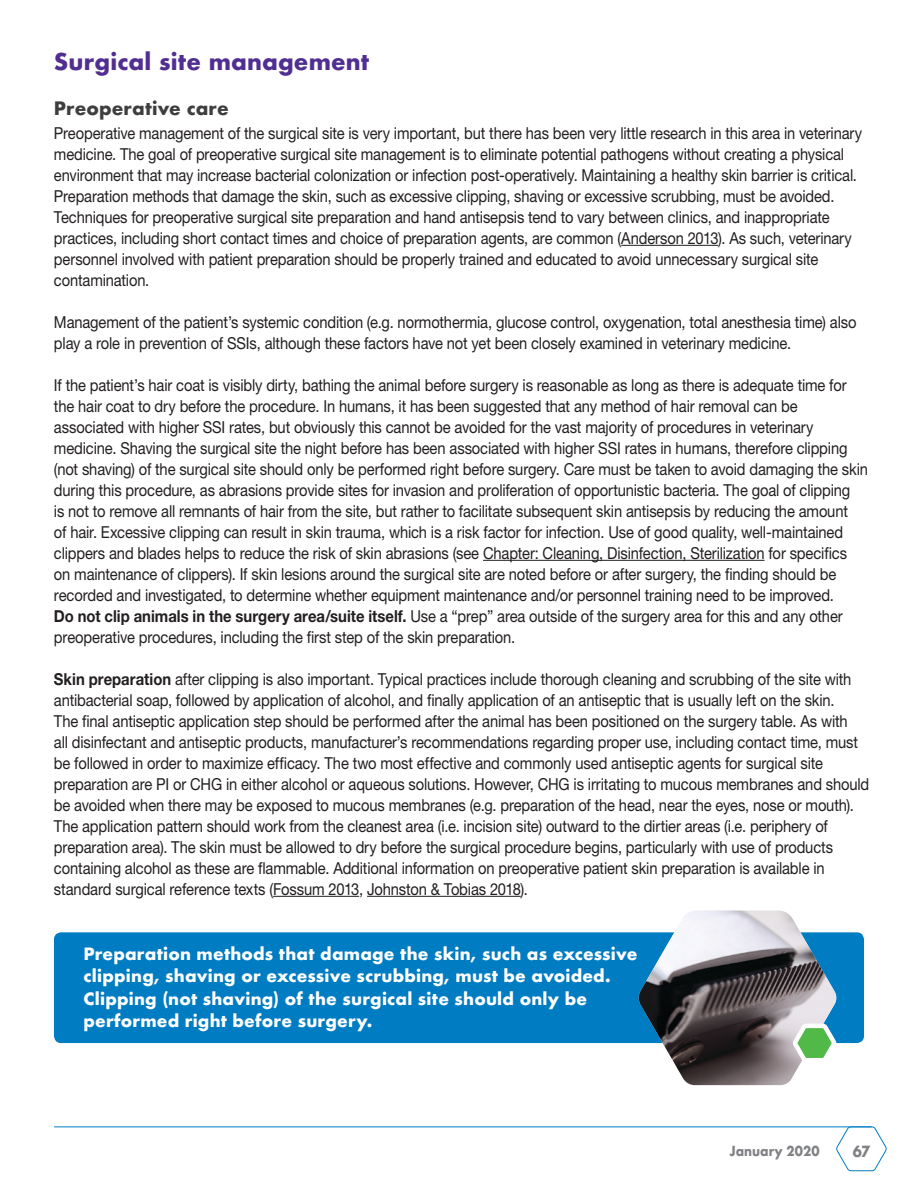
<style>
.page{position:relative;width:918px;height:1188px;background:#fff}
.page>*{position:absolute;margin:0;border:0;box-sizing:border-box;transform-origin:0 0}
.t1{font:700 22.5px "Futura";letter-spacing:.005em;color:#502e92}
.t2{font:700 18px "Futura";letter-spacing:.01em;color:#3e3e3f}
.t3{font:16.5px/21px "Helvetica Neue LT Std";letter-spacing:-.01em;color:#231f20;scale:.89 1}
.t4{font:700 16.5px/22.5px "Futura";letter-spacing:.01em;color:#fff}
.t5{font:700 15px "Futura";color:#808285;scale:.89 1}
.t6{font:700 13.5px "Futura";letter-spacing:.005em;color:#808285;scale:.89 1}
.s1{font-weight:700}
</style>
<div class="page">
<svg style="left:835px;top:1126px;width:52px;height:46px"></svg>
<hr style="left:54px;top:1126px;width:818px;height:1px;background:#007cc2">
<hr style="left:621px;top:245px;width:97px;height:1px;background:#231f20">
<hr style="left:483px;top:560px;width:282px;height:1px;background:#231f20">
<hr style="left:273px;top:896px;width:86px;height:1px;background:#231f20">
<hr style="left:367px;top:896px;width:154px;height:1px;background:#231f20">
<div style="left:54px;top:932px;width:810px;height:111px;background:#007cc2;border-radius:7px"></div>
<svg style="left:638px;top:910px;width:202px;height:175px"></svg>
<p class="t1" style="left:54px;top:45px;width:317px">Surgical site management</p>
<p class="t2" style="left:54px;top:95px;width:176px">Preoperative care</p>
<p class="t3" style="left:54px;top:122px;width:910px">Preoperative management of the surgical site is very important, but there has been very little research in this area in veterinary medicine. The goal of preoperative surgical site management is to eliminate potential pathogens without creating a physical environment that may increase bacterial colonization or infection post-operatively. Maintaining a healthy skin barrier is critical.<br>Preparation methods that damage the skin, such as excessive clipping, shaving or excessive scrubbing, must be avoided.<br>Techniques for preoperative surgical site preparation and hand antisepsis tend to vary between clinics, and inappropriate practices, including short contact times and choice of preparation agents, are common (Anderson 2013). As such, veterinary personnel involved with patient preparation should be properly trained and educated to avoid unnecessary surgical site contamination.</p>
<p class="t3" style="left:54px;top:311px;width:903px">Management of the patient’s systemic condition (e.g. normothermia, glucose control, oxygenation, total anesthesia time) also play a role in prevention of SSIs, although these factors have not yet been closely examined in veterinary medicine.</p>
<p class="t3" style="left:54px;top:374px;width:916px">If the patient’s hair coat is visibly dirty, bathing the animal before surgery is reasonable as long as there is adequate time for the hair coat to dry before the procedure. In humans, it has been suggested that any method of hair removal can be associated with higher SSI rates, but obviously this cannot be avoided for the vast majority of procedures in veterinary medicine. Shaving the surgical site the night before has been associated with higher SSI rates in humans, therefore clipping (not shaving) of the surgical site should only be performed right before surgery. Care must be taken to avoid damaging the skin during this procedure, as abrasions provide sites for invasion and proliferation of opportunistic bacteria. The goal of clipping<br>is not to remove all remnants of hair from the site, but rather to facilitate subsequent skin antisepsis by reducing the amount<br>of hair. Excessive clipping can result in skin trauma, which is a risk factor for infection. Use of good quality, well-maintained clippers and blades helps to reduce the risk of skin abrasions (see Chapter: Cleaning, Disinfection, Sterilization for specifcs<br>on maintenance of clippers). If skin lesions around the surgical site are noted before or after surgery, the fnding should be recorded and investigated, to determine whether equipment maintenance and/or personnel training need to be improved.<br><span class="s1">Do not clip animals in the surgery area/suite itself.</span> Use a “prep” area outside of the surgery area for this and any other preoperative procedures, including the frst step of the skin preparation.</p>
<p class="t3" style="left:54px;top:668px;width:918px"><span class="s1">Skin preparation</span> after clipping is also important. Typical practices include thorough cleaning and scrubbing of the site with antibacterial soap, followed by application of alcohol, and fnally application of an antiseptic that is usually left on the skin.<br>The fnal antiseptic application step should be performed after the animal has been positioned on the surgery table. As with<br>all disinfectant and antiseptic products, manufacturer’s recommendations regarding proper use, including contact time, must be followed in order to maximize effcacy. The two most effective and commonly used antiseptic agents for surgical site preparation are PI or CHG in either alcohol or aqueous solutions. However, CHG is irritating to mucous membranes and should be avoided when there may be exposed to mucous membranes (e.g. preparation of the head, near the eyes, nose or mouth).<br>The application pattern should work from the cleanest area (i.e. incision site) outward to the dirtier areas (i.e. periphery of preparation area). The skin must be allowed to dry before the surgical procedure begins, particularly with use of products containing alcohol as these are fammable. Additional information on preoperative patient skin preparation is available in standard surgical reference texts (Fossum 2013, Johnston &amp; Tobias 2018).</p>
<p class="t4" style="left:83px;top:942px;width:555px">Preparation methods that damage the skin, such as excessive clipping, shaving or excessive scrubbing, must be avoided.<br>Clipping (not shaving) of the surgical site should only be performed right before surgery.</p>
<p class="t6" style="left:730px;top:1141px;width:103px">January 2020</p>
<p class="t5" style="left:853px;top:1141px;width:21px">67</p>
</div>
